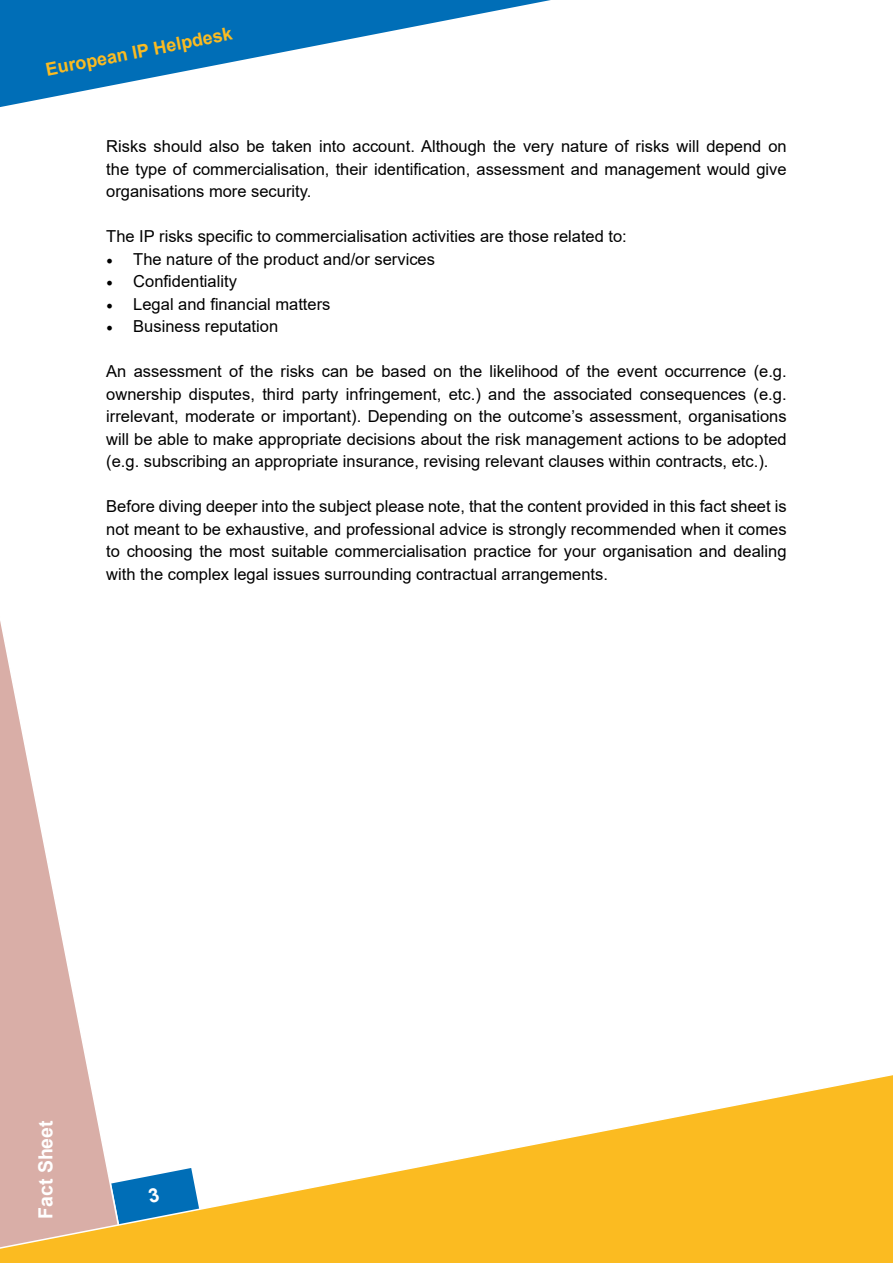
<style>
.page{position:relative;width:893px;height:1263px;background:#fff}
.page>*{position:absolute;margin:0;border:0;box-sizing:border-box;transform-origin:0 0}
.t1{font:700 19.5px "Arial";color:#fff}
.t2{font:700 18px "Arial";color:#fbbb21}
.t3{font:16.5px/22.5px "Arial";color:#000;text-align:justify}
.s1{font-family:"Minion Pro";font-size:18px}
</style>
<div class="page">
<svg style="left:0;top:621px;width:87px;height:444px"></svg>
<svg style="left:0;top:1065px;width:893px;height:198px"></svg>
<svg style="left:0;top:0;width:551px;height:107px"></svg>
<svg style="left:111px;top:1168px;width:88px;height:58px"></svg>
<p class="t2" style="left:44px;top:57px;width:191px;rotate:-11deg">European IP Helpdesk</p>
<p class="t3" style="left:106px;top:135px;width:682px">Risks should also be taken into account. Although the very nature of risks will depend on the type of commercialisation, their identification, assessment and management would give organisations more security.</p>
<p class="t3" style="left:106px;top:225px;width:522px">The IP risks specific to commercialisation activities are those related to:</p>
<p class="t3" style="left:106px;top:248px;width:330px"><span class="s1">•</span> The nature of the product and/or services</p>
<p class="t3" style="left:106px;top:270px;width:132px"><span class="s1">•</span> Confidentiality</p>
<p class="t3" style="left:106px;top:293px;width:226px"><span class="s1">•</span> Legal and financial matters</p>
<p class="t3" style="left:106px;top:315px;width:173px"><span class="s1">•</span> Business reputation</p>
<p class="t3" style="left:106px;top:360px;width:682px">An assessment of the risks can be based on the likelihood of the event occurrence (e.g. ownership disputes, third party infringement, etc.) and the associated consequences (e.g. irrelevant, moderate or important). Depending on the outcome’s assessment, organisations will be able to make appropriate decisions about the risk management actions to be adopted (e.g. subscribing an appropriate insurance, revising relevant clauses within contracts, etc.).</p>
<p class="t3" style="left:106px;top:495px;width:682px">Before diving deeper into the subject please note, that the content provided in this fact sheet is not meant to be exhaustive, and professional advice is strongly recommended when it comes to choosing the most suitable commercialisation practice for your organisation and dealing with the complex legal issues surrounding contractual arrangements.</p>
<p class="t1" style="left:32px;top:1219px;width:100px;rotate:-90deg">Fact Sheet</p>
</div>
